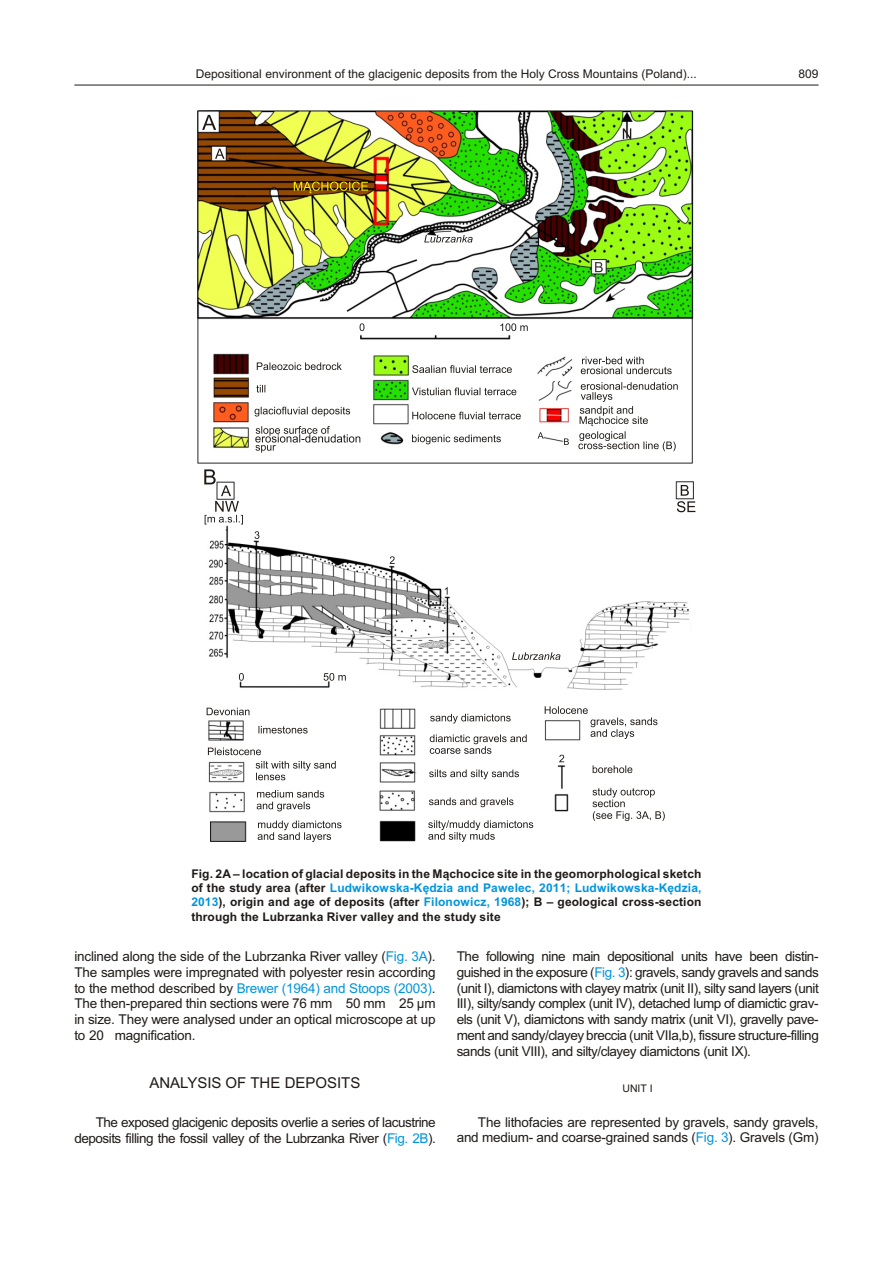
<style>
.page{position:relative;width:894px;height:1263px;background:#fff}
.page>*{position:absolute;margin:0;border:0;box-sizing:border-box;transform-origin:0 0}
.t1{font:15px "Arial";letter-spacing:-.005em;color:#1f1a17}
.t2{font:13.5px/15.8px "Arial";letter-spacing:-.025em;color:#1f1a17;text-align:justify}
.t3{font:700 12px/14.4px "Arial";letter-spacing:.01em;color:#1f1a17;text-align:justify}
.t4{font:12px "Arial";color:#1f1a17}
.t5{font:10.5px "Arial";color:#1f1a17}
.s1{color:#0094de}
</style>
<div class="page">
<hr style="left:74px;top:85px;width:745px;height:1px;background:#1f1a17">
<img style="left:197px;top:111px;width:496px;height:730px">
<svg style="left:623px;top:128px;width:8px;height:11px"></svg>
<svg style="left:424px;top:235px;width:49px;height:8px"></svg>
<svg style="left:294px;top:182px;width:74px;height:11px"></svg>
<svg style="left:215px;top:149px;width:10px;height:10px"></svg>
<svg style="left:595px;top:262px;width:8px;height:10px"></svg>
<svg style="left:257px;top:362px;width:85px;height:8px"></svg>
<svg style="left:256px;top:385px;width:9px;height:7px"></svg>
<svg style="left:255px;top:407px;width:95px;height:10px"></svg>
<svg style="left:412px;top:365px;width:100px;height:8px"></svg>
<svg style="left:412px;top:388px;width:104px;height:7px"></svg>
<svg style="left:412px;top:412px;width:109px;height:7px"></svg>
<svg style="left:412px;top:435px;width:89px;height:9px"></svg>
<svg style="left:538px;top:432px;width:6px;height:7px"></svg>
<svg style="left:564px;top:438px;width:5px;height:7px"></svg>
<svg style="left:445px;top:587px;width:3px;height:8px"></svg>
<svg style="left:390px;top:556px;width:5px;height:8px"></svg>
<svg style="left:255px;top:531px;width:4px;height:8px"></svg>
<svg style="left:258px;top:726px;width:50px;height:8px"></svg>
<svg style="left:258px;top:821px;width:84px;height:21px"></svg>
<svg style="left:430px;top:714px;width:81px;height:10px"></svg>
<svg style="left:429px;top:770px;width:90px;height:9px"></svg>
<svg style="left:430px;top:735px;width:97px;height:19px"></svg>
<svg style="left:429px;top:798px;width:85px;height:9px"></svg>
<svg style="left:428px;top:820px;width:105px;height:22px"></svg>
<svg style="left:593px;top:765px;width:39px;height:8px"></svg>
<svg style="left:593px;top:788px;width:72px;height:33px"></svg>
<svg style="left:545px;top:706px;width:113px;height:33px"></svg>
<svg style="left:207px;top:708px;width:42px;height:7px"></svg>
<svg style="left:208px;top:748px;width:53px;height:7px"></svg>
<svg style="left:559px;top:755px;width:5px;height:7px"></svg>
<svg style="left:256px;top:761px;width:80px;height:19px"></svg>
<svg style="left:257px;top:790px;width:67px;height:21px"></svg>
<svg style="left:239px;top:673px;width:107px;height:8px"></svg>
<svg style="left:360px;top:323px;width:168px;height:8px"></svg>
<svg style="left:581px;top:357px;width:91px;height:17px"></svg>
<svg style="left:578px;top:382px;width:100px;height:69px"></svg>
<svg style="left:255px;top:426px;width:105px;height:27px"></svg>
<svg style="left:202px;top:115px;width:14px;height:15px"></svg>
<svg style="left:204px;top:469px;width:39px;height:56px"></svg>
<svg style="left:677px;top:485px;width:18px;height:27px"></svg>
<svg style="left:512px;top:652px;width:48px;height:8px"></svg>
<p class="t4" style="left:196px;top:69px;width:503px">Depositional environment of the glacigenic deposits from the Holy Cross Mountains (Poland)...</p>
<p class="t4" style="left:799px;top:69px;width:22px">809</p>
<p class="t3" style="left:191px;top:867px;width:512px">Fig. 2A – lo ca tion of gla cial de pos its in the M¹chocice site in the geomorphological sketch of the study area (af ter <span class="s1">Ludwikowska-Kêdzia and Pawelec, 2011; Ludwikowska-Kêdzia, 2013</span>), or i gin and age of depos its (af ter <span class="s1">Filonowicz, 1968</span>); B – geo log i cal cross-sec tion through the Lubrzanka River val ley and the study site</p>
<p class="t2" style="left:74px;top:950px;width:363px">in clined along the side of the Lubrzanka River val ley (<span class="s1">Fig. 3A</span>).<br>The sam ples were im preg nated with poly es ter resin ac cord ing to the method de scribed by <span class="s1">Brewer (1964) and Stoops (2003)</span>.<br>The then-pre pared thin sections were 76 mm 50 mm 25 µm in size. They were ana lysed un der an op ti cal mi cro scope at up to 20 mag ni fi ca tion.</p>
<p class="t1" style="left:149px;top:1077px;width:213px">ANALYSIS OF THE DEPOSITS</p>
<p class="t2" style="left:74px;top:1116px;width:363px;text-align:right">The ex posed glacigenic de pos its overlie a se ries of lac us trine<br>de pos its fill ing the fossil val ley of the Lubrzanka River (<span class="s1">Fig. 2B</span>).</p>
<p class="t2" style="left:457px;top:950px;width:364px">The fol lowing nine main depositional units have been dis tin - guished in the ex po sure (<span class="s1">Fig. 3</span>): gravels, sandy grav els and sands (unit I), diamictons with clayey ma trix (unit II), silty sand layers (unit III), silty/sandy com plex (unit IV), de tached lump of diamictic grav - els (unit V), diamictons with sandy ma trix (unit VI), grav elly pave - ment and sandy/clayey brec cia (unit VIIa,b), fis sure struc ture-fill ing sands (unit VIII), and silty/clayey diamictons (unit IX).</p>
<p class="t5" style="left:623px;top:1085px;width:32px">UNIT I</p>
<p class="t2" style="left:457px;top:1115px;width:364px;text-align:right">The lithofacies are rep re sented by grav els, sandy grav els, and me dium- and coarse-grained sands (<span class="s1">Fig. 3</span>). Grav els (Gm)</p>
</div>
